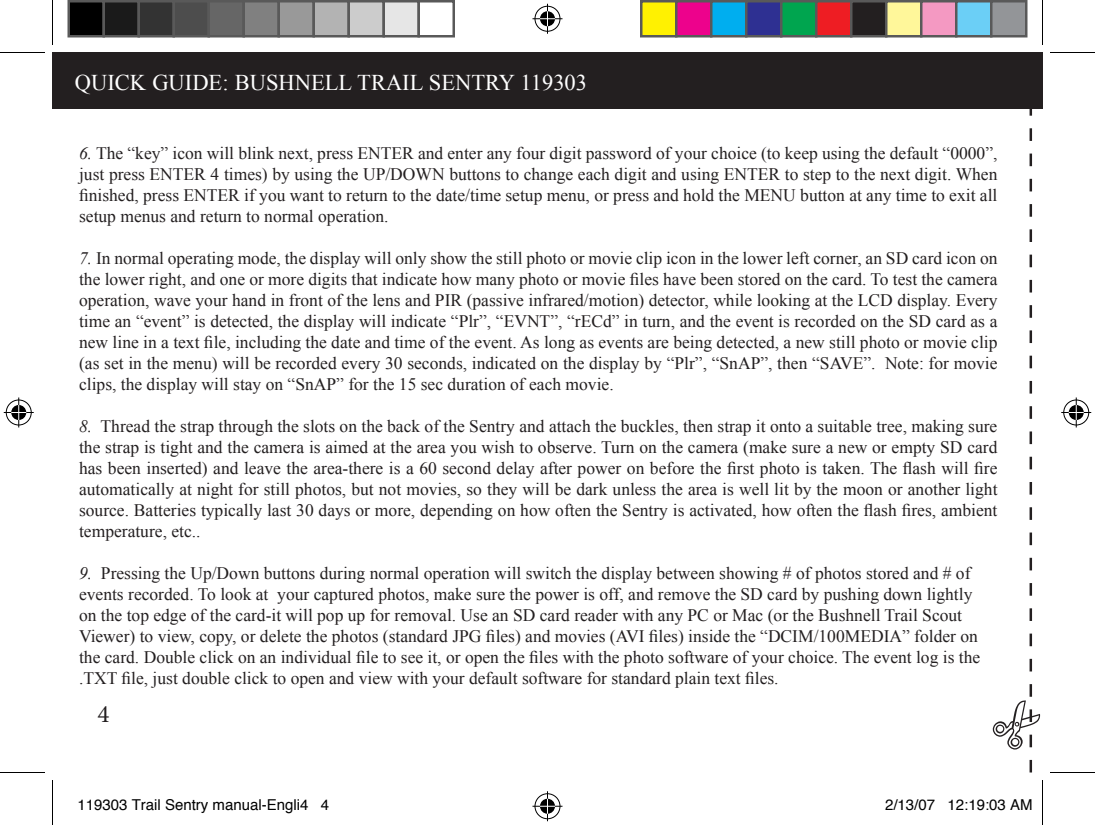
<style>
.page{position:relative;width:1095px;height:825px;background:#fff}
.page>*{position:absolute;margin:0;border:0;box-sizing:border-box;transform-origin:0 0}
.t1{font:22.5px "Times New Roman";color:#fff}
.t2{font:17.5px/21px "Times New Roman";color:#231f20;text-align:justify}
.t3{font:15px "Helvetica";color:#000}
.s1{font-style:italic}
</style>
<div class="page">
<svg style="left:993px;top:109px;width:47px;height:663px"></svg>
<div style="left:52px;top:52px;width:990px;height:57px;background:#231f20"></div>
<hr style="left:0;top:52px;width:45px;height:1px;background:#000">
<hr style="left:1050px;top:52px;width:45px;height:1px;background:#000">
<hr style="left:0;top:772px;width:45px;height:1px;background:#000">
<hr style="left:1050px;top:772px;width:45px;height:1px;background:#000">
<hr style="left:52px;top:0;width:1px;height:45px;background:#000">
<hr style="left:52px;top:780px;width:1px;height:45px;background:#000">
<hr style="left:1042px;top:0;width:1px;height:45px;background:#000">
<hr style="left:1042px;top:780px;width:1px;height:45px;background:#000">
<div style="left:533px;top:5px;width:29px;height:28px;border:3px solid #fff;border-radius:50%"></div>
<hr style="left:532px;top:17px;width:30px;height:3px;background:#fff">
<hr style="left:546px;top:4px;width:3px;height:30px;background:#fff">
<div style="left:538px;top:10px;width:19px;height:18px;border:3px solid #fff;border-radius:50%"></div>
<div style="left:535px;top:6px;width:25px;height:26px;border:1px solid #000;border-radius:50%"></div>
<hr style="left:532px;top:18px;width:30px;height:1px;background:#000">
<hr style="left:547px;top:4px;width:1px;height:30px;background:#000">
<svg style="left:540px;top:11px;width:15px;height:15px"></svg>
<div style="left:533px;top:792px;width:29px;height:28px;border:3px solid #fff;border-radius:50%"></div>
<hr style="left:532px;top:805px;width:30px;height:3px;background:#fff">
<hr style="left:546px;top:791px;width:3px;height:30px;background:#fff">
<div style="left:538px;top:797px;width:19px;height:18px;border:3px solid #fff;border-radius:50%"></div>
<div style="left:535px;top:793px;width:25px;height:26px;border:1px solid #000;border-radius:50%"></div>
<hr style="left:532px;top:806px;width:30px;height:1px;background:#000">
<hr style="left:547px;top:791px;width:1px;height:30px;background:#000">
<svg style="left:540px;top:799px;width:15px;height:15px"></svg>
<div style="left:5px;top:398px;width:28px;height:29px;border:3px solid #fff;border-radius:50%"></div>
<hr style="left:4px;top:411px;width:30px;height:3px;background:#fff">
<hr style="left:17px;top:398px;width:3px;height:30px;background:#fff">
<div style="left:10px;top:403px;width:18px;height:19px;border:3px solid #fff;border-radius:50%"></div>
<div style="left:6px;top:400px;width:26px;height:25px;border:1px solid #000;border-radius:50%"></div>
<hr style="left:4px;top:412px;width:30px;height:1px;background:#000">
<hr style="left:18px;top:398px;width:1px;height:30px;background:#000">
<svg style="left:11px;top:405px;width:15px;height:15px"></svg>
<div style="left:1062px;top:398px;width:28px;height:29px;border:3px solid #fff;border-radius:50%"></div>
<hr style="left:1061px;top:411px;width:30px;height:3px;background:#fff">
<hr style="left:1075px;top:398px;width:3px;height:30px;background:#fff">
<div style="left:1067px;top:403px;width:18px;height:19px;border:3px solid #fff;border-radius:50%"></div>
<div style="left:1063px;top:400px;width:26px;height:25px;border:1px solid #000;border-radius:50%"></div>
<hr style="left:1061px;top:412px;width:30px;height:1px;background:#000">
<hr style="left:1076px;top:398px;width:1px;height:30px;background:#000">
<svg style="left:1069px;top:405px;width:15px;height:15px"></svg>
<div style="left:69px;top:1px;width:35px;height:35px;background:#000"></div>
<div style="left:68px;top:0;width:37px;height:38px;border:2px solid #595959"></div>
<div style="left:104px;top:1px;width:35px;height:35px;background:#1a1a1a"></div>
<div style="left:102px;top:0;width:38px;height:38px;border:2px solid #595959"></div>
<div style="left:139px;top:1px;width:35px;height:35px;background:#333"></div>
<div style="left:138px;top:0;width:37px;height:38px;border:2px solid #595959"></div>
<div style="left:174px;top:1px;width:35px;height:35px;background:#4d4d4d"></div>
<div style="left:172px;top:0;width:38px;height:38px;border:2px solid #595959"></div>
<div style="left:209px;top:1px;width:35px;height:35px;background:#666"></div>
<div style="left:208px;top:0;width:37px;height:38px;border:2px solid #595959"></div>
<div style="left:244px;top:1px;width:35px;height:35px;background:#808080"></div>
<div style="left:242px;top:0;width:38px;height:38px;border:2px solid #595959"></div>
<div style="left:279px;top:1px;width:35px;height:35px;background:#999"></div>
<div style="left:278px;top:0;width:37px;height:38px;border:2px solid #595959"></div>
<div style="left:314px;top:1px;width:35px;height:35px;background:#b3b3b3"></div>
<div style="left:312px;top:0;width:38px;height:38px;border:2px solid #595959"></div>
<div style="left:349px;top:1px;width:35px;height:35px;background:#ccc"></div>
<div style="left:348px;top:0;width:37px;height:38px;border:2px solid #595959"></div>
<div style="left:384px;top:1px;width:35px;height:35px;background:#e6e6e6"></div>
<div style="left:382px;top:0;width:38px;height:38px;border:2px solid #595959"></div>
<div style="left:418px;top:0;width:37px;height:38px;border:2px solid #595959"></div>
<div style="left:641px;top:1px;width:35px;height:35px;background:#fff101"></div>
<div style="left:640px;top:0;width:38px;height:38px;border:2px solid #595959"></div>
<div style="left:676px;top:1px;width:35px;height:35px;background:#ed028c"></div>
<div style="left:675px;top:0;width:37px;height:38px;border:2px solid #595959"></div>
<div style="left:711px;top:1px;width:35px;height:35px;background:#00aeef"></div>
<div style="left:710px;top:0;width:38px;height:38px;border:2px solid #595959"></div>
<div style="left:746px;top:1px;width:35px;height:35px;background:#2e3092"></div>
<div style="left:745px;top:0;width:37px;height:38px;border:2px solid #595959"></div>
<div style="left:781px;top:1px;width:35px;height:35px;background:#00a54f"></div>
<div style="left:780px;top:0;width:38px;height:38px;border:2px solid #595959"></div>
<div style="left:816px;top:1px;width:35px;height:35px;background:#ee1d23"></div>
<div style="left:815px;top:0;width:37px;height:38px;border:2px solid #595959"></div>
<div style="left:851px;top:1px;width:35px;height:35px;background:#231f20"></div>
<div style="left:850px;top:0;width:38px;height:38px;border:2px solid #595959"></div>
<div style="left:886px;top:1px;width:35px;height:35px;background:#fff79a"></div>
<div style="left:885px;top:0;width:37px;height:38px;border:2px solid #595959"></div>
<div style="left:921px;top:1px;width:35px;height:35px;background:#f499c2"></div>
<div style="left:920px;top:0;width:38px;height:38px;border:2px solid #595959"></div>
<div style="left:956px;top:1px;width:35px;height:35px;background:#6bcff6"></div>
<div style="left:955px;top:0;width:37px;height:38px;border:2px solid #595959"></div>
<div style="left:991px;top:1px;width:35px;height:35px;background:#939598"></div>
<div style="left:990px;top:0;width:38px;height:38px;border:2px solid #595959"></div>
<p class="t1" style="left:75px;top:70px;width:514px">QUICK GUIDE: BUSHNELL TRAIL SENTRY 119303</p>
<p class="t2" style="left:79px;top:142px;width:920px"><span class="s1">6.</span> The “key” icon will blink next, press ENTER and enter any four digit password of your choice (to keep using the default “0000”, just press ENTER 4 times) by using the UP/DOWN buttons to change each digit and using ENTER to step to the next digit. When finished, press ENTER if you want to return to the date/time setup menu, or press and hold the MENU button at any time to exit all setup menus and return to normal operation.</p>
<p class="t2" style="left:79px;top:247px;width:920px"><span class="s1">7.</span> In normal operating mode, the display will only show the still photo or movie clip icon in the lower left corner, an SD card icon on the lower right, and one or more digits that indicate how many photo or movie files have been stored on the card. To test the camera operation, wave your hand in front of the lens and PIR (passive infrared/motion) detector, while looking at the LCD display. Every time an “event” is detected, the display will indicate “Plr”, “EVNT”, “rECd” in turn, and the event is recorded on the SD card as a new line in a text file, including the date and time of the event. As long as events are being detected, a new still photo or movie clip (as set in the menu) will be recorded every 30 seconds, indicated on the display by “Plr”, “SnAP”, then “SAVE”. Note: for movie clips, the display will stay on “SnAP” for the 15 sec duration of each movie.</p>
<p class="t2" style="left:79px;top:415px;width:920px"><span class="s1">8.</span> Thread the strap through the slots on the back of the Sentry and attach the buckles, then strap it onto a suitable tree, making sure the strap is tight and the camera is aimed at the area you wish to observe. Turn on the camera (make sure a new or empty SD card has been inserted) and leave the area-there is a 60 second delay after power on before the first photo is taken. The flash will fire automatically at night for still photos, but not movies, so they will be dark unless the area is well lit by the moon or another light source. Batteries typically last 30 days or more, depending on how often the Sentry is activated, how often the flash fires, ambient temperature, etc..</p>
<p class="t2" style="left:79px;top:562px;width:903px;text-align:left"><span class="s1">9.</span> Pressing the Up/Down buttons during normal operation will switch the display between showing # of photos stored and # of events recorded. To look at your captured photos, make sure the power is off, and remove the SD card by pushing down lightly on the top edge of the card-it will pop up for removal. Use an SD card reader with any PC or Mac (or the Bushnell Trail Scout Viewer) to view, copy, or delete the photos (standard JPG files) and movies (AVI files) inside the “DCIM/100MEDIA” folder on the card. Double click on an individual file to see it, or open the files with the photo software of your choice. The event log is the .TXT file, just double click to open and view with your default software for standard plain text files.</p>
<p class="t3" style="left:78px;top:795px;width:253px">119303 Trail Sentry manual-Engli4 4</p>
<p class="t3" style="left:885px;top:795px;width:149px">2/13/07 12:19:03 AM</p>
</div>
